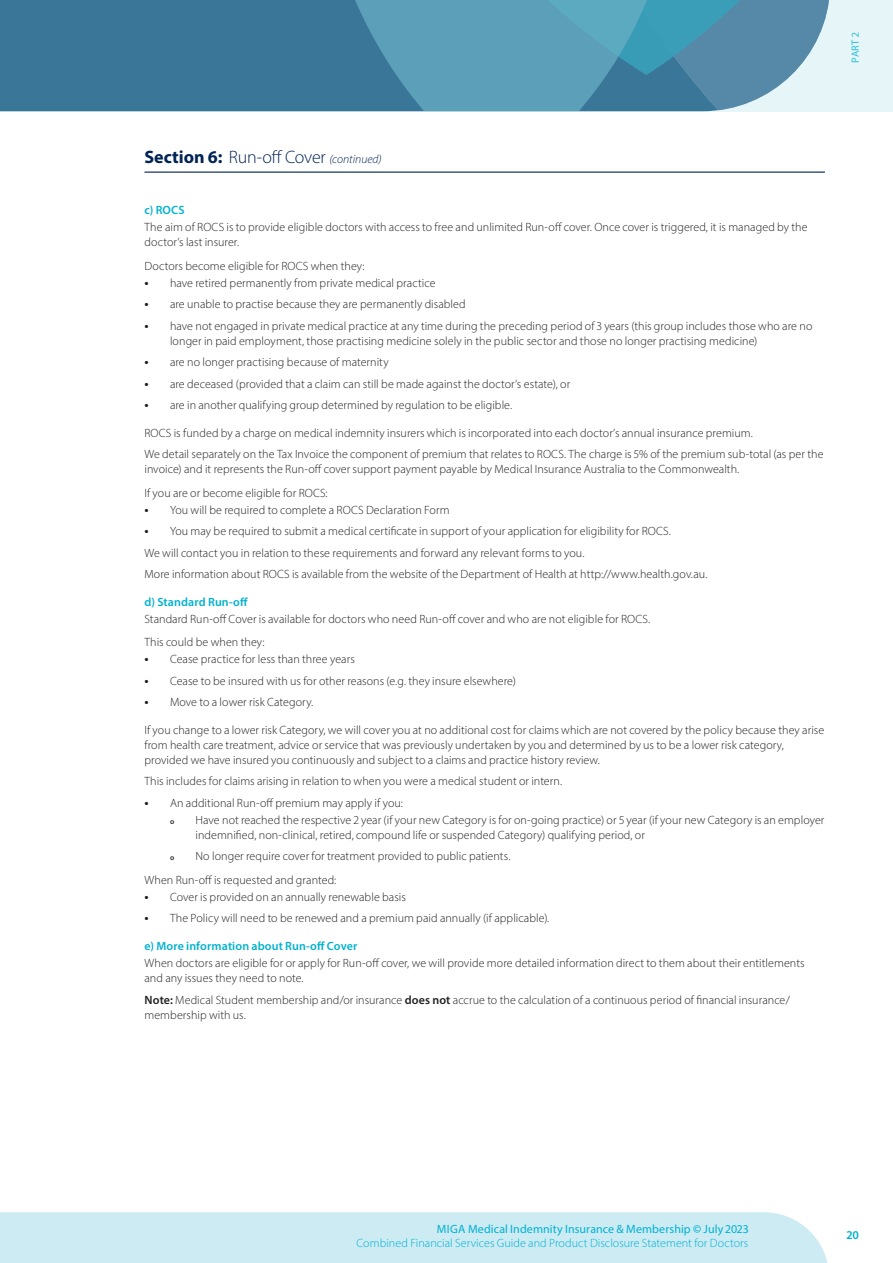
<style>
.page{position:relative;width:893px;height:1263px;background:#fff}
.page>*{position:absolute;margin:0;border:0;box-sizing:border-box;transform-origin:0 0}
.t1{font:300 18px "Myriad Pro";letter-spacing:-.015em;color:#002453}
.t2{font:300 12px/15px "Myriad Pro";letter-spacing:.005em;color:#231f20}
.t3{font:300 12px/14.2px "Myriad Pro";letter-spacing:.005em;color:#00b1d0;text-align:right}
.t4{font:600 12px "Myriad Pro";letter-spacing:.01em;color:#00b1d0}
.t5{font:10.5px "Myriad Pro";color:#2cc0da}
.t6{font:600 7.5px "Myriad Pro";color:#231f20}
.s1{font-weight:700}
.s2{font-style:italic;font-size:12px}
.s3{font-weight:600;font-size:13.5px}
.s4{font-weight:600}
.s5{font-weight:400}
</style>
<div class="page">
<div style="left:0;top:1212px;width:828px;height:51px;background:#ccebf3"></div>
<div style="left:0;top:0;width:893px;height:111px;background:#e5f5f8"></div>
<div style="left:0;top:0;width:296px;height:111px;background:#397698"></div>
<svg style="left:296px;top:0;width:533px;height:111px"></svg>
<hr style="left:144px;top:172px;width:681px;height:1px;background:#002453">
<p class="t5" style="left:849px;top:63px;width:32px;rotate:-90deg">PART 2</p>
<h1 class="t1" style="left:144px;top:146px;width:239px"><span class="s1">Section 6:</span> Run-off Cover <span class="s2">(continued)</span></h1>
<p class="t4" style="left:144px;top:203px;width:42px">c) ROCS</p>
<p class="t2" style="left:144px;top:220px;width:665px">The aim of ROCS is to provide eligible doctors with access to free and unlimited Run-off cover. Once cover is triggered, it is managed by the doctor’s last insurer.</p>
<p class="t2" style="left:144px;top:258px;width:221px">Doctors become eligible for ROCS when they:</p>
<p class="t2" style="left:144px;top:275px;width:293px"><span class="s3">•</span> have retired permanently from private medical practice</p>
<p class="t2" style="left:144px;top:297px;width:323px"><span class="s3">•</span> are unable to practise because they are permanently disabled</p>
<p class="t2" style="left:170px;top:318px;width:644px;text-indent:-26px"><span class="s3">•</span> have not engaged in private medical practice at any time during the preceding period of 3 years (this group includes those who are no longer in paid employment, those practising medicine solely in the public sector and those no longer practising medicine)</p>
<p class="t2" style="left:144px;top:355px;width:246px"><span class="s3">•</span> are no longer practising because of maternity</p>
<p class="t2" style="left:144px;top:376px;width:427px"><span class="s3">•</span> are deceased (provided that a claim can still be made against the doctor’s estate), or</p>
<p class="t2" style="left:144px;top:397px;width:369px"><span class="s3">•</span> are in another qualifying group determined by regulation to be eligible.</p>
<p class="t2" style="left:144px;top:422px;width:681px;line-height:21.5px">ROCS is funded by a charge on medical indemnity insurers which is incorporated into each doctor’s annual insurance premium.<br>We detail separately on the Tax Invoice the component of premium that relates to ROCS. The charge is 5% of the premium sub-total (as per the</p>
<p class="t2" style="left:144px;top:457px;width:596px;line-height:23.5px">invoice) and it represents the Run-off cover support payment payable by Medical Insurance Australia to the Commonwealth.<br>If you are or become eligible for ROCS:</p>
<p class="t2" style="left:144px;top:502px;width:307px"><span class="s3">•</span> You will be required to complete a ROCS Declaration Form</p>
<p class="t2" style="left:144px;top:520px;width:564px;line-height:21.5px"><span class="s3">•</span> You may be required to submit a medical certificate in support of your application for eligibility for ROCS.<br>We will contact you in relation to these requirements and forward any relevant forms to you.<br>More information about ROCS is available from the website of the Department of Health at http://www.health.gov.au.</p>
<p class="t4" style="left:144px;top:594px;width:105px">d) Standard Run-off</p>
<p class="t2" style="left:144px;top:607px;width:507px;line-height:23.5px">Standard Run-off Cover is available for doctors who need Run-off cover and who are not eligible for ROCS.<br>This could be when they:</p>
<p class="t2" style="left:144px;top:652px;width:212px"><span class="s3">•</span> Cease practice for less than three years</p>
<p class="t2" style="left:144px;top:673px;width:373px"><span class="s3">•</span> Cease to be insured with us for other reasons (e.g. they insure elsewhere)</p>
<p class="t2" style="left:144px;top:694px;width:170px"><span class="s3">•</span> Move to a lower risk Category.</p>
<p class="t2" style="left:144px;top:722px;width:681px">If you change to a lower risk Category, we will cover you at no additional cost for claims which are not covered by the policy because they arise from health care treatment, advice or service that was previously undertaken by you and determined by us to be a lower risk category, provided we have insured you continuously and subject to a claims and practice history review.</p>
<p class="t2" style="left:144px;top:774px;width:419px">This includes for claims arising in relation to when you were a medical student or intern.</p>
<p class="t2" style="left:144px;top:795px;width:260px"><span class="s3">•</span> An additional Run-off premium may apply if you:</p>
<p class="t6" style="left:170px;top:816px;width:6px">o</p>
<p class="t2" style="left:196px;top:812px;width:630px">Have not reached the respective 2 year (if your new Category is for on-going practice) or 5 year (if your new Category is an employer indemnified, non-clinical, retired, compound life or suspended Category) qualifying period, or</p>
<p class="t6" style="left:170px;top:853px;width:6px">o</p>
<p class="t2" style="left:144px;top:844px;width:367px;line-height:23.5px;text-indent:51px">No longer require cover for treatment provided to public patients.<br>When Run-off is requested and granted:</p>
<p class="t2" style="left:144px;top:889px;width:263px"><span class="s3">•</span> Cover is provided on an annually renewable basis</p>
<p class="t2" style="left:144px;top:911px;width:406px"><span class="s3">•</span> The Policy will need to be renewed and a premium paid annually (if applicable).</p>
<p class="t4" style="left:144px;top:938px;width:214px">e) More information about Run-off Cover</p>
<p class="t2" style="left:144px;top:955px;width:662px">When doctors are eligible for or apply for Run-off cover, we will provide more detailed information direct to them about their entitlements and any issues they need to note.</p>
<p class="t2" style="left:144px;top:992px;width:647px"><span class="s4">Note:</span> Medical Student membership and/or insurance <span class="s4">does not</span> accrue to the calculation of a continuous period of financial insurance/ membership with us.</p>
<p class="t3" style="left:357px;top:1221px;width:393px"><span class="s5">MIGA Medical Indemnity Insurance &amp; Membership</span> <span class="s4">©</span> <span class="s5">July 2023<br></span>Combined Financial Services Guide and Product Disclosure Statement for Doctors</p>
<p class="t4" style="left:847px;top:1227px;width:14px">20</p>
</div>
